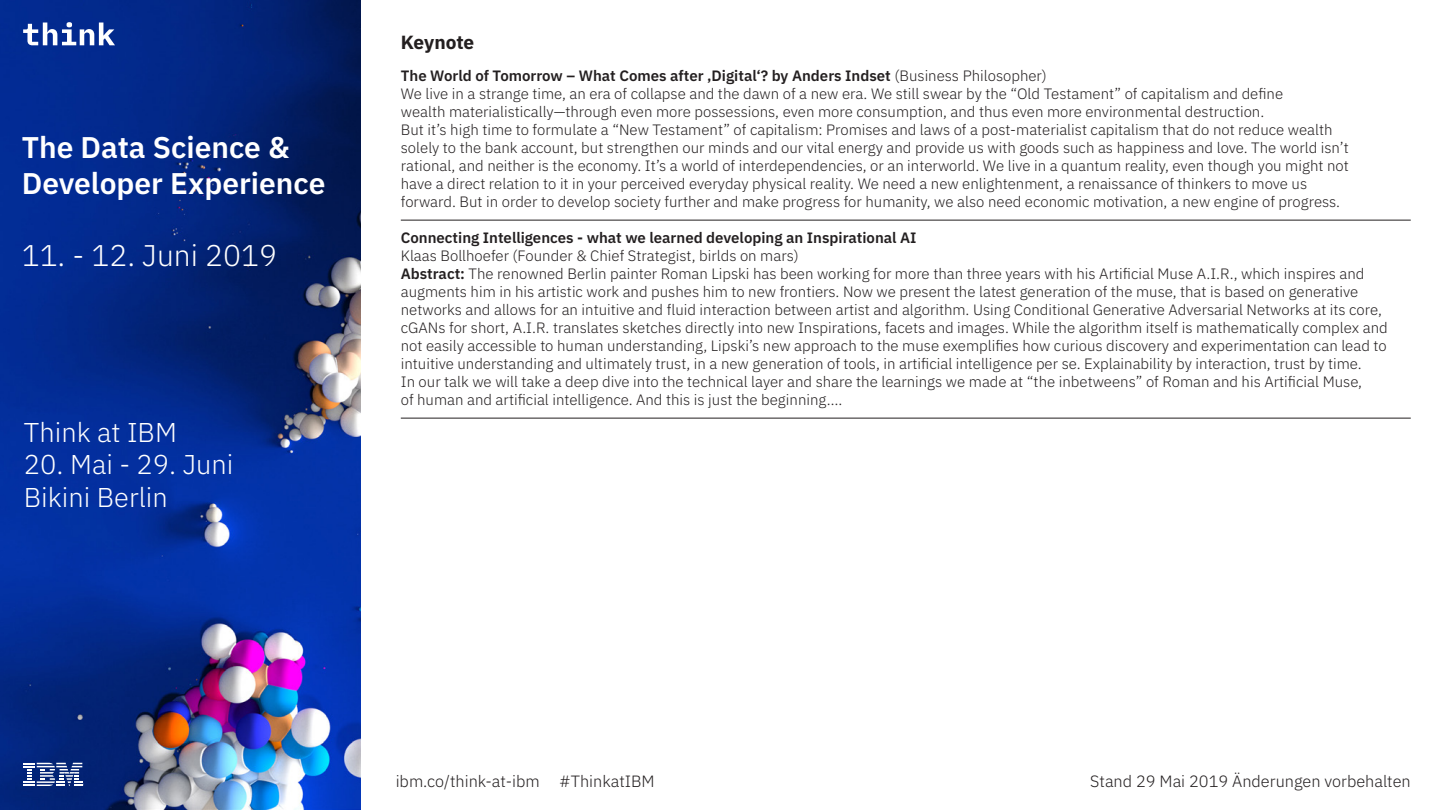
<style>
.page{position:relative;width:1441px;height:810px;background:#fff}
.page>*{position:absolute;margin:0;border:0;box-sizing:border-box;transform-origin:0 0}
.t1{font:600 30px/35.8px "IBM Plex Sans";color:#fff}
.t2{font:300 30px "IBM Plex Sans";color:#fff}
.t3{font:300 27.15px/32.7px "IBM Plex Sans";color:#fff}
.t4{font:700 19.05px "IBM Plex Sans";letter-spacing:-.005em;color:#231f20}
.t5{font:300 16.35px "IBM Plex Sans";color:#231f20}
.t6{font:300 15px/18px "IBM Plex Sans";color:#231f20}
.t7{font:600 15px "IBM Plex Sans";color:#231f20}
.s1{font-weight:600}
</style>
<div class="page">
<img style="left:0;top:0;width:360px;height:810px">
<svg style="left:23px;top:22px;width:92px;height:23px"></svg>
<svg style="left:24px;top:763px;width:58px;height:23px"></svg>
<hr style="left:401px;top:220px;width:1009px;height:1px;background:#231f20">
<hr style="left:401px;top:418px;width:1009px;height:1px;background:#231f20">
<h1 class="t1" style="left:22px;top:127px;width:305px">The Data Science &amp;<br>Developer Experience</h1>
<h1 class="t2" style="left:22px;top:233px;width:257px">11. - 12. Juni 2019</h1>
<h2 class="t3" style="left:24px;top:413px;width:154px">Think at IBM</h2>
<h2 class="t3" style="left:24px;top:446px;width:211px">20. Mai - 29. Juni<br>Bikini Berlin</h2>
<p class="t4" style="left:401px;top:27px;width:75px">Keynote</p>
<p class="t6" style="left:401px;top:65px;width:949px"><span class="s1">The World of Tomorrow – What Comes after ‚Digital‘? by Anders Indset</span> (Business Philosopher)<br>We live in a strange time, an era of collapse and the dawn of a new era. We still swear by the “Old Testament” of capitalism and define<br>wealth materialistically—through even more possessions, even more consumption, and thus even more environmental destruction.<br>But it’s high time to formulate a “New Testament” of capitalism: Promises and laws of a post-materialist capitalism that do not reduce wealth solely to the bank account, but strengthen our minds and our vital energy and provide us with goods such as happiness and love. The world isn’t rational, and neither is the economy. It’s a world of interdependencies, or an interworld. We live in a quantum reality, even though you might not have a direct relation to it in your perceived everyday physical reality. We need a new enlightenment, a renaissance of thinkers to move us forward. But in order to develop society further and make progress for humanity, we also need economic motivation, a new engine of progress.</p>
<p class="t7" style="left:401px;top:226px;width:517px">Connecting Intelligences - what we learned developing an Inspirational AI</p>
<p class="t6" style="left:401px;top:245px;width:988px">Klaas Bollhoefer (Founder &amp; Chief Strategist, birlds on mars)<br><span class="s1">Abstract:</span> The renowned Berlin painter Roman Lipski has been working for more than three years with his Artificial Muse A.I.R., which inspires and augments him in his artistic work and pushes him to new frontiers. Now we present the latest generation of the muse, that is based on generative networks and allows for an intuitive and fluid interaction between artist and algorithm. Using Conditional Generative Adversarial Networks at its core, cGANs for short, A.I.R. translates sketches directly into new Inspirations, facets and images. While the algorithm itself is mathematically complex and not easily accessible to human understanding, Lipski’s new approach to the muse exemplifies how curious discovery and experimentation can lead to intuitive understanding and ultimately trust, in a new generation of tools, in artificial intelligence per se. Explainability by interaction, trust by time.<br>In our talk we will take a deep dive into the technical layer and share the learnings we made at “the inbetweens” of Roman and his Artificial Muse,<br>of human and artificial intelligence. And this is just the beginning….</p>
<p class="t5" style="left:395px;top:769px;width:260px">ibm.co/think-at-ibm #ThinkatIBM</p>
<p class="t5" style="left:1090px;top:769px;width:322px">Stand 29 Mai 2019 Änderungen vorbehalten</p>
</div>
